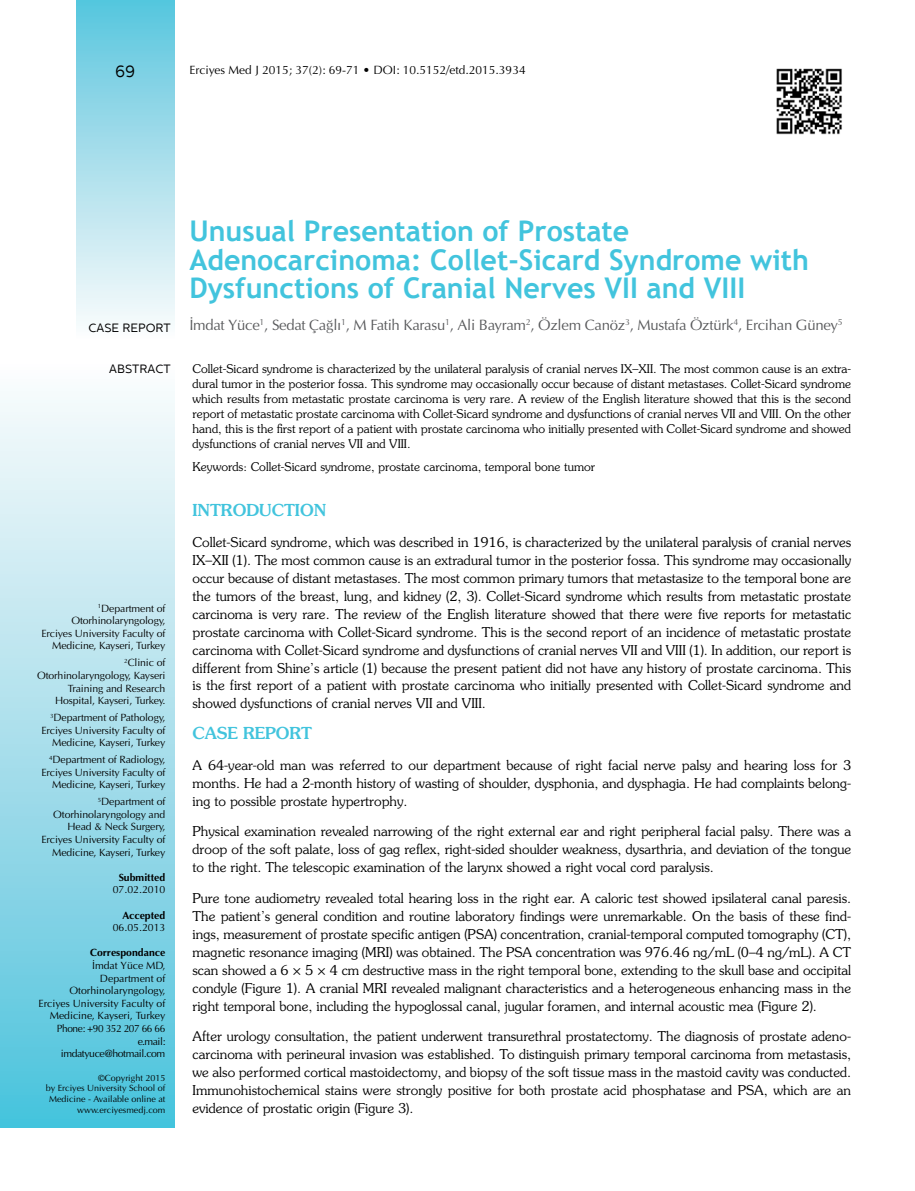
<style>
.page{position:relative;width:915px;height:1191px;background:#fff}
.page>*{position:absolute;margin:0;border:0;box-sizing:border-box;transform-origin:0 0}
.t1{font:700 28.5px/28.5px "Trebuchet MS";color:#42c4dd}
.t2{font:500 16.5px "Souvenir Std";color:#42c4dd}
.t3{font:16.5px "Centrale Sans";color:#000}
.t4{font:15px "Optima Normal Tr";letter-spacing:-.02em;color:#58595b}
.t5{font:300 13.5px/18px "Souvenir Std";color:#000;text-align:justify}
.t6{font:300 12px/15px "Souvenir Std";color:#000;text-align:justify}
.t7{font:12px "Optima Normal Tr";color:#000}
.t8{font:12px "Centrale Sans";color:#000}
.t9{font:10.5px/12.6px "Optima Normal Tr";letter-spacing:-.01em;color:#000;text-align:right}
.t10{font:10.5px "Optima Bold Tr";color:#000}
.t11{font:9px/10.8px "Optima Normal Tr";color:#000;text-align:right}
</style>
<div class="page">
<div style="left:76px;top:0;width:98px;height:338px;background:linear-gradient(to bottom,#5ac5dd,#fdfcfc)"></div>
<div style="left:0;top:364px;width:174px;height:763px;background:linear-gradient(to bottom,#fffcfc,#4dc2dc)"></div>
<img style="left:776px;top:68px;width:66px;height:67px">
<p class="t3" style="left:115px;top:62px;width:22px">69</p>
<p class="t7" style="left:189px;top:62px;width:338px">Erciyes Med J 2015; 37(2): 69-71 • DOI: 10.5152/etd.2015.3934</p>
<p class="t8" style="left:88px;top:321px;width:84px">CASE REPORT</p>
<h1 class="t1" style="left:189px;top:217px;width:621px">Unusual Presentation of Prostate<br>Adenocarcinoma: Collet-Sicard Syndrome with<br>Dysfunctions of Cranial Nerves VII and VIII</h1>
<p class="t4" style="left:189px;top:316px;width:654px">İmdat Yüce<sup>1</sup>, Sedat Çağlı<sup>1</sup>, M Fatih Karasu<sup>1</sup>, Ali Bayram<sup>2</sup>, Özlem Canöz<sup>3</sup>, Mustafa Öztürk<sup>4</sup>, Ercihan Güney<sup>5</sup></p>
<p class="t8" style="left:109px;top:362px;width:63px">ABSTRACT</p>
<p class="t6" style="left:192px;top:361px;width:660px">Collet-Sicard syndrome is characterized by the unilateral paralysis of cranial nerves IX–XII. The most common cause is an extra&shy;dural tumor in the posterior fossa. This syndrome may occasionally occur because of distant metastases. Collet-Sicard syndrome which results from metastatic prostate carcinoma is very rare. A review of the English literature showed that this is the second report of metastatic prostate carcinoma with Collet-Sicard syndrome and dysfunctions of cranial nerves VII and VIII. On the other hand, this is the first report of a patient with prostate carcinoma who initially presented with Collet-Sicard syndrome and showed dysfunctions of cranial nerves VII and VIII.</p>
<p class="t6" style="left:192px;top:459px;width:404px">Keywords: Collet-Sicard syndrome, prostate carcinoma, temporal bone tumor</p>
<p class="t9" style="left:41px;top:602px;width:125px"><sup>1</sup>Department of<br>Otorhinolaryngology,<br>Erciyes University Faculty of<br>Medicine, Kayseri, Turkey</p>
<p class="t9" style="left:37px;top:656px;width:130px"><sup>2</sup>Clinic of<br>Otorhinolaryngology, Kayseri<br>Training and Research<br>Hospital, Kayseri, Turkey.</p>
<p class="t9" style="left:41px;top:711px;width:125px"><sup>3</sup>Department of Pathology,<br>Erciyes University Faculty of<br>Medicine, Kayseri, Turkey</p>
<p class="t9" style="left:41px;top:753px;width:125px"><sup>4</sup>Department of Radiology,<br>Erciyes University Faculty of<br>Medicine, Kayseri, Turkey</p>
<p class="t9" style="left:41px;top:795px;width:125px"><sup>5</sup>Department of<br>Otorhinolaryngology and<br>Head &amp; Neck Surgery,<br>Erciyes University Faculty of<br>Medicine, Kayseri, Turkey</p>
<p class="t10" style="left:119px;top:870px;width:48px">Submitted</p>
<p class="t9" style="left:113px;top:883px;width:54px">07.02.2010</p>
<p class="t10" style="left:122px;top:908px;width:44px">Accepted</p>
<p class="t9" style="left:113px;top:921px;width:54px">06.05.2013</p>
<p class="t10" style="left:90px;top:946px;width:77px">Correspondance</p>
<p class="t9" style="left:38px;top:959px;width:128px">İmdat Yüce MD,<br>Department of<br>Otorhinolaryngology,<br>Erciyes University Faculty of<br>Medicine, Kayseri, Turkey<br>Phone: +90 352 207 66 66 e.mail: imdatyuce@hotmail.com</p>
<p class="t11" style="left:46px;top:1072px;width:121px">©Copyright 2015<br>by Erciyes University School of<br>Medicine - Available online at www.erciyesmedj.com</p>
<p class="t2" style="left:192px;top:500px;width:135px">INTRODUCTION</p>
<p class="t5" style="left:192px;top:533px;width:660px">Collet-Sicard syndrome, which was described in 1916, is characterized by the unilateral paralysis of cranial nerves IX–XII (1). The most common cause is an extradural tumor in the posterior fossa. This syndrome may occasionally occur because of distant metastases. The most common primary tumors that metastasize to the temporal bone are the tumors of the breast, lung, and kidney (2, 3). Collet-Sicard syndrome which results from metastatic prostate carcinoma is very rare. The review of the English literature showed that there were five reports for metastatic prostate carcinoma with Collet-Sicard syndrome. This is the second report of an incidence of metastatic prostate carcinoma with Collet-Sicard syndrome and dysfunctions of cranial nerves VII and VIII (1). In addition, our report is different from Shine’s article (1) because the present patient did not have any history of prostate carcinoma. This is the first report of a patient with prostate carcinoma who initially presented with Collet-Sicard syndrome and showed dysfunctions of cranial nerves VII and VIII.</p>
<p class="t2" style="left:192px;top:723px;width:121px">CASE REPORT</p>
<p class="t5" style="left:192px;top:756px;width:660px">A 64-year-old man was referred to our department because of right facial nerve palsy and hearing loss for 3 months. He had a 2-month history of wasting of shoulder, dysphonia, and dysphagia. He had complaints belong&shy;ing to possible prostate hypertrophy.</p>
<p class="t5" style="left:192px;top:822px;width:660px">Physical examination revealed narrowing of the right external ear and right peripheral facial palsy. There was a droop of the soft palate, loss of gag reflex, right-sided shoulder weakness, dysarthria, and deviation of the tongue to the right. The telescopic examination of the larynx showed a right vocal cord paralysis.</p>
<p class="t5" style="left:192px;top:889px;width:660px">Pure tone audiometry revealed total hearing loss in the right ear. A caloric test showed ipsilateral canal paresis.<br>The patient’s general condition and routine laboratory findings were unremarkable. On the basis of these find&shy;ings, measurement of prostate specific antigen (PSA) concentration, cranial-temporal computed tomography (CT), magnetic resonance imaging (MRI) was obtained. The PSA concentration was 976.46 ng/mL (0–4 ng/mL). A CT scan showed a 6 × 5 × 4 cm destructive mass in the right temporal bone, extending to the skull base and occipital condyle (Figure 1). A cranial MRI revealed malignant characteristics and a heterogeneous enhancing mass in the right temporal bone, including the hypoglossal canal, jugular foramen, and internal acoustic mea (Figure 2).</p>
<p class="t5" style="left:192px;top:1027px;width:660px">After urology consultation, the patient underwent transurethral prostatectomy. The diagnosis of prostate adeno&shy;carcinoma with perineural invasion was established. To distinguish primary temporal carcinoma from metastasis, we also performed cortical mastoidectomy, and biopsy of the soft tissue mass in the mastoid cavity was conducted.<br>Immunohistochemical stains were strongly positive for both prostate acid phosphatase and PSA, which are an evidence of prostatic origin (Figure 3).</p>
</div>
